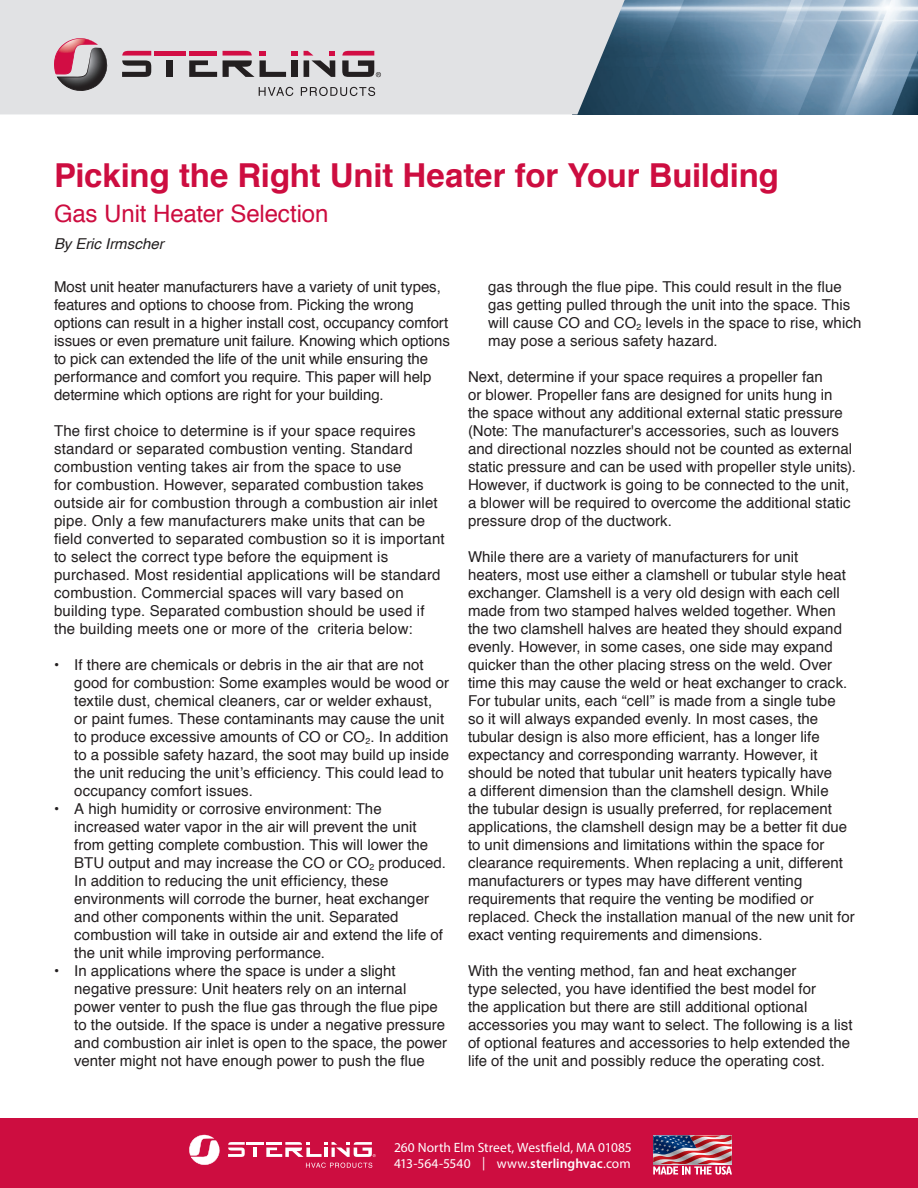
<style>
.page{position:relative;width:918px;height:1188px;background:#fff}
.page>*{position:absolute;margin:0;border:0;box-sizing:border-box;transform-origin:0 0}
.t1{font:700 33px "Helvetica";letter-spacing:-.005em;color:#cd0d40}
.t2{font:24px "Helvetica";letter-spacing:-.005em;color:#cd0d40}
.t3{font:15px/18px "Helvetica";letter-spacing:.005em;color:#231f20}
.t4{font:italic 15px "Helvetica";color:#231f20}
.t5{font:13.5px "Myriad Pro";letter-spacing:.005em;color:#fff}
.s1{font-weight:600}
</style>
<div class="page">
<div style="left:0;top:1119px;width:918px;height:69px;background:#cd0d40"></div>
<img style="left:625px;top:0;width:293px;height:114px">
<div style="left:0;top:0;width:625px;height:114px;background:#e1e2e4"></div>
<svg style="left:122px;top:51px;width:29px;height:26px"></svg>
<div style="left:154px;top:51px;width:31px;height:5px;background:#d20d44"></div>
<div style="left:167px;top:60px;width:6px;height:17px;background:#231f20"></div>
<svg style="left:189px;top:60px;width:28px;height:17px"></svg>
<div style="left:189px;top:51px;width:28px;height:5px;background:#d20d44"></div>
<svg style="left:223px;top:51px;width:74px;height:26px;background:#a18d94"></svg>
<svg style="left:304px;top:51px;width:31px;height:26px"></svg>
<svg style="left:259px;top:87px;width:34px;height:9px"></svg>
<svg style="left:301px;top:87px;width:74px;height:9px"></svg>
<svg style="left:54px;top:38px;width:55px;height:55px;background:#ab858f"></svg>
<svg style="left:342px;top:51px;width:39px;height:26px"></svg>
<svg style="left:228px;top:1142px;width:17px;height:15px"></svg>
<hr style="left:246px;top:1142px;width:18px;height:3px;background:#fff">
<svg style="left:253px;top:1148px;width:4px;height:9px"></svg>
<svg style="left:306px;top:1163px;width:66px;height:5px"></svg>
<svg style="left:189px;top:1135px;width:31px;height:30px"></svg>
<svg style="left:266px;top:1142px;width:110px;height:15px"></svg>
<img style="left:653px;top:1135px;width:79px;height:40px">
<p class="t1" style="left:54px;top:153px;width:726px">Picking the Right Unit Heater for Your Building</p>
<p class="t2" style="left:54px;top:197px;width:276px">Gas Unit Heater Selection</p>
<p class="t4" style="left:54px;top:232px;width:111px">By Eric Irmscher</p>
<p class="t3" style="left:54px;top:279px;width:397px">Most unit heater manufacturers have a variety of unit types, features and options to choose from. Picking the wrong options can result in a higher install cost, occupancy comfort issues or even premature unit failure. Knowing which options to pick can extended the life of the unit while ensuring the performance and comfort you require. This paper will help determine which options are right for your building.</p>
<p class="t3" style="left:54px;top:423px;width:392px">The first choice to determine is if your space requires standard or separated combustion venting. Standard combustion venting takes air from the space to use<br>for combustion. However, separated combustion takes outside air for combustion through a combustion air inlet pipe. Only a few manufacturers make units that can be field converted to separated combustion so it is important to select the correct type before the equipment is purchased. Most residential applications will be standard combustion. Commercial spaces will vary based on building type. Separated combustion should be used if the building meets one or more of the criteria below:</p>
<p class="t3" style="left:74px;top:657px;width:376px;text-indent:-20px">• If there are chemicals or debris in the air that are not good for combustion: Some examples would be wood or textile dust, chemical cleaners, car or welder exhaust, or paint fumes. These contaminants may cause the unit to produce excessive amounts of CO or CO<sub>2</sub>. In addition to a possible safety hazard, the soot may build up inside the unit reducing the unit’s efficiency. This could lead to occupancy comfort issues.</p>
<p class="t3" style="left:74px;top:801px;width:373px;text-indent:-20px">• A high humidity or corrosive environment: The increased water vapor in the air will prevent the unit from getting complete combustion. This will lower the BTU output and may increase the CO or CO<sub>2</sub> produced.<br>In addition to reducing the unit efficiency, these environments will corrode the burner, heat exchanger and other components within the unit. Separated combustion will take in outside air and extend the life of the unit while improving performance.</p>
<p class="t3" style="left:74px;top:963px;width:374px;text-indent:-20px">• In applications where the space is under a slight negative pressure: Unit heaters rely on an internal power venter to push the flue gas through the flue pipe to the outside. If the space is under a negative pressure and combustion air inlet is open to the space, the power venter might not have enough power to push the flue</p>
<p class="t3" style="left:488px;top:279px;width:375px">gas through the flue pipe. This could result in the flue gas getting pulled through the unit into the space. This will cause CO and CO<sub>2</sub> levels in the space to rise, which may pose a serious safety hazard.</p>
<p class="t3" style="left:468px;top:369px;width:389px">Next, determine if your space requires a propeller fan<br>or blower. Propeller fans are designed for units hung in the space without any additional external static pressure (Note: The manufacturer's accessories, such as louvers and directional nozzles should not be counted as external static pressure and can be used with propeller style units).<br>However, if ductwork is going to be connected to the unit, a blower will be required to overcome the additional static pressure drop of the ductwork.</p>
<p class="t3" style="left:468px;top:549px;width:388px">While there are a variety of manufacturers for unit heaters, most use either a clamshell or tubular style heat exchanger. Clamshell is a very old design with each cell made from two stamped halves welded together. When the two clamshell halves are heated they should expand evenly. However, in some cases, one side may expand quicker than the other placing stress on the weld. Over time this may cause the weld or heat exchanger to crack.<br>For tubular units, each “cell” is made from a single tube so it will always expanded evenly. In most cases, the tubular design is also more efficient, has a longer life expectancy and corresponding warranty. However, it should be noted that tubular unit heaters typically have<br>a different dimension than the clamshell design. While<br>the tubular design is usually preferred, for replacement applications, the clamshell design may be a better fit due to unit dimensions and limitations within the space for clearance requirements. When replacing a unit, different manufacturers or types may have different venting requirements that require the venting be modified or replaced. Check the installation manual of the new unit for exact venting requirements and dimensions.</p>
<p class="t3" style="left:468px;top:963px;width:386px">With the venting method, fan and heat exchanger<br>type selected, you have identified the best model for<br>the application but there are still additional optional accessories you may want to select. The following is a list of optional features and accessories to help extended the life of the unit and possibly reduce the operating cost.</p>
<p class="t5" style="left:394px;top:1139px;width:239px">260 North Elm Street, Westfield, MA 01085</p>
<p class="t5" style="left:394px;top:1155px;width:238px">413-564-5540 | www.<span class="s1">sterlinghvac</span>.com</p>
</div>
